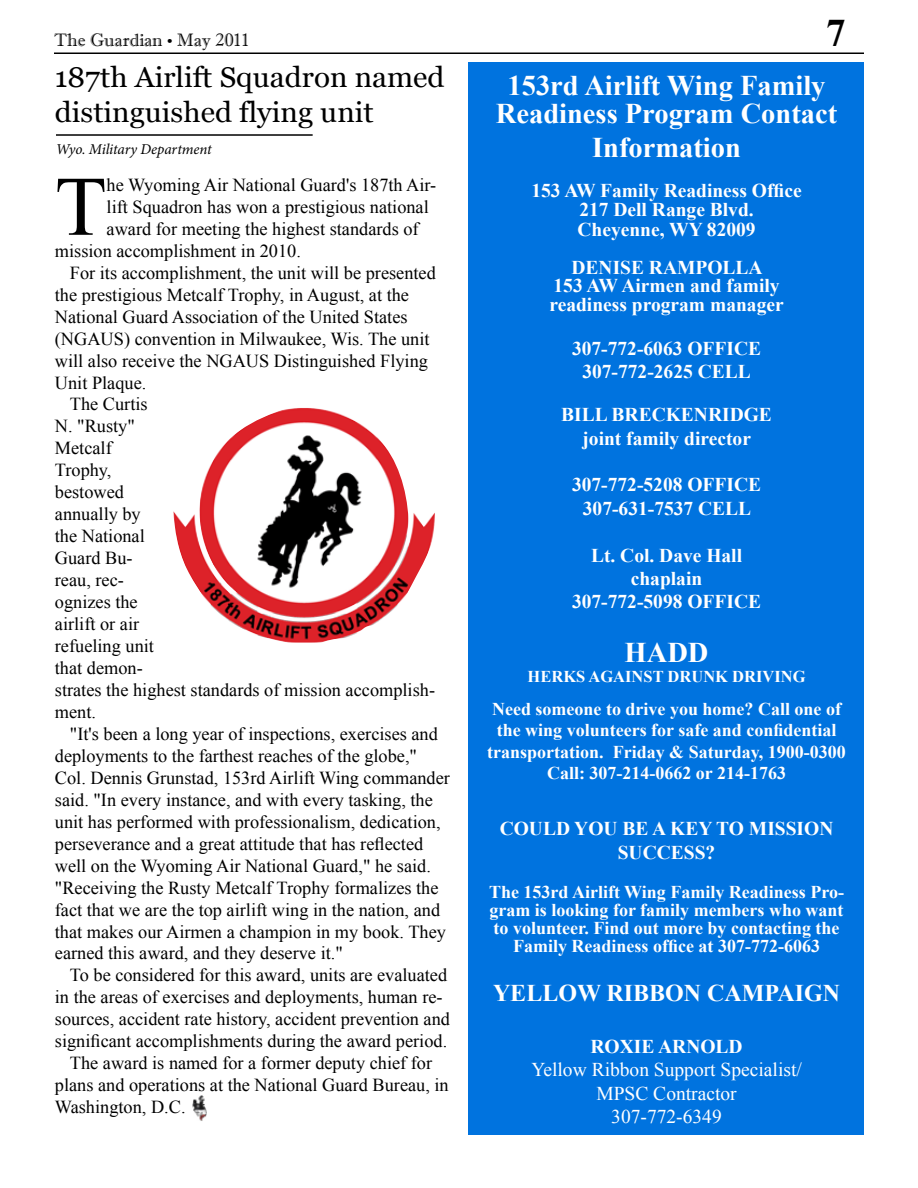
<style>
.page{position:relative;width:918px;height:1188px;background:#fff}
.page>*{position:absolute;margin:0;border:0;box-sizing:border-box;transform-origin:0 0}
.t1{font:84.6px "Times New Roman";color:#000}
.t2{font:700 39px "Times New Roman";color:#000}
.t3{font:700 28.5px/28.5px "Times New Roman";color:#fff;text-align:center}
.t4{font:28.5px/34.2px "Vani";color:#000;scale:1.04 1}
.t5{font:700 24px "Times New Roman";color:#fff}
.t6{font:700 19.5px/23.4px "Times New Roman";color:#fff;text-align:center}
.t7{font:19.5px/23.4px "Times New Roman";color:#fff;text-align:center}
.t8{font:18.3px "Times New Roman";color:#000}
.t9{font:700 18px/21.6px "Times New Roman";color:#fff;text-align:center}
.t10{font:18px "Imprint MT Shadow";color:#000}
.t11{font:700 16.5px "Times New Roman";color:#fff}
.t12{font:italic 15px "Minion Pro";letter-spacing:-.01em;color:#000}
</style>
<div class="page">
<hr style="left:54px;top:52px;width:810px;height:2px;background:#000">
<img style="left:192px;top:1095px;width:15px;height:26px">
<hr style="left:56px;top:134px;width:257px;height:2px;background:#000">
<div style="left:468px;top:62px;width:396px;height:1073px;background:#0073df"></div>
<img style="left:173px;top:408px;width:262px;height:235px">
<p class="t10" style="left:54px;top:29px;width:196px">The Guardian • May 2011</p>
<h3 class="t4" style="left:55px;top:60px;width:376px">187th Airlift Squadron named distinguished flying unit</h3>
<p class="t12" style="left:56px;top:139px;width:157px">Wyo. Military Department</p>
<h1 class="t1" style="left:55px;top:150px;width:53px">T</h1>
<p class="t8" style="left:107px;top:172px;width:331px">he Wyoming Air National Guard's 187th Air-</p>
<p class="t8" style="left:107px;top:194px;width:324px">lift Squadron has won a prestigious national</p>
<p class="t8" style="left:107px;top:216px;width:314px">award for meeting the highest standards of</p>
<p class="t8" style="left:55px;top:238px;width:248px">mission accomplishment in 2010.</p>
<p class="t8" style="left:70px;top:260px;width:367px">For its accomplishment, the unit will be presented</p>
<p class="t8" style="left:55px;top:282px;width:356px">the prestigious Metcalf Trophy, in August, at the</p>
<p class="t8" style="left:55px;top:304px;width:354px">National Guard Association of the United States</p>
<p class="t8" style="left:55px;top:326px;width:376px">(NGAUS) convention in Milwaukee, Wis. The unit</p>
<p class="t8" style="left:55px;top:348px;width:375px">will also receive the NGAUS Distinguished Flying</p>
<p class="t8" style="left:55px;top:370px;width:93px">Unit Plaque.</p>
<p class="t8" style="left:70px;top:392px;width:79px">The Curtis</p>
<p class="t8" style="left:55px;top:414px;width:82px">N. "Rusty"</p>
<p class="t8" style="left:55px;top:436px;width:58px">Metcalf</p>
<p class="t8" style="left:55px;top:458px;width:58px">Trophy,</p>
<p class="t8" style="left:55px;top:480px;width:71px">bestowed</p>
<p class="t8" style="left:55px;top:502px;width:87px">annually by</p>
<p class="t8" style="left:55px;top:524px;width:91px">the National</p>
<p class="t8" style="left:55px;top:546px;width:79px">Guard Bu-</p>
<p class="t8" style="left:55px;top:568px;width:71px">reau, rec-</p>
<p class="t8" style="left:55px;top:590px;width:84px">ognizes the</p>
<p class="t8" style="left:55px;top:612px;width:86px">airlift or air</p>
<p class="t8" style="left:55px;top:634px;width:101px">refueling unit</p>
<p class="t8" style="left:55px;top:656px;width:89px">that demon-</p>
<p class="t8" style="left:55px;top:678px;width:382px">strates the highest standards of mission accomplish-</p>
<p class="t8" style="left:55px;top:700px;width:43px">ment.</p>
<p class="t8" style="left:70px;top:721px;width:370px">"It's been a long year of inspections, exercises and</p>
<p class="t8" style="left:55px;top:743px;width:364px">deployments to the farthest reaches of the globe,"</p>
<p class="t8" style="left:55px;top:765px;width:397px">Col. Dennis Grunstad, 153rd Airlift Wing commander</p>
<p class="t8" style="left:55px;top:787px;width:379px">said. "In every instance, and with every tasking, the</p>
<p class="t8" style="left:55px;top:809px;width:387px">unit has performed with professionalism, dedication,</p>
<p class="t8" style="left:55px;top:831px;width:370px">perseverance and a great attitude that has reflected</p>
<p class="t8" style="left:55px;top:853px;width:378px">well on the Wyoming Air National Guard," he said.</p>
<p class="t8" style="left:55px;top:875px;width:385px">"Receiving the Rusty Metcalf Trophy formalizes the</p>
<p class="t8" style="left:55px;top:897px;width:387px">fact that we are the top airlift wing in the nation, and</p>
<p class="t8" style="left:55px;top:919px;width:393px">that makes our Airmen a champion in my book. They</p>
<p class="t8" style="left:55px;top:941px;width:289px">earned this award, and they deserve it."</p>
<p class="t8" style="left:70px;top:963px;width:379px">To be considered for this award, units are evaluated</p>
<p class="t8" style="left:55px;top:985px;width:389px">in the areas of exercises and deployments, human re-</p>
<p class="t8" style="left:55px;top:1007px;width:397px">sources, accident rate history, accident prevention and</p>
<p class="t8" style="left:55px;top:1029px;width:394px">significant accomplishments during the award period.</p>
<p class="t8" style="left:70px;top:1051px;width:364px">The award is named for a former deputy chief for</p>
<p class="t8" style="left:55px;top:1073px;width:395px">plans and operations at the National Guard Bureau, in</p>
<p class="t8" style="left:55px;top:1095px;width:132px">Washington, D.C.</p>
<h2 class="t2" style="left:826px;top:6px;width:21px">7</h2>
<h3 class="t3" style="left:496px;top:70px;width:343px">153rd Airlift Wing Family<br>Readiness Program Contact</h3>
<h3 class="t3" style="left:592px;top:133px;width:150px">Information</h3>
<p class="t6" style="left:531px;top:180px;width:272px;line-height:19.5px">153 AW Family Readiness Office<br>217 Dell Range Blvd.<br>Cheyenne, WY 82009</p>
<p class="t6" style="left:554px;top:258px;width:228px;line-height:18px">DENISE RAMPOLLA<br>153 AW Airmen and family</p>
<p class="t6" style="left:549px;top:293px;width:236px">readiness program manager</p>
<p class="t6" style="left:572px;top:336px;width:191px">307-772-6063 OFFICE<br>307-772-2625 CELL</p>
<p class="t6" style="left:561px;top:402px;width:212px">BILL BRECKENRIDGE joint family director</p>
<p class="t6" style="left:572px;top:473px;width:191px">307-772-5208 OFFICE<br>307-631-7537 CELL</p>
<p class="t6" style="left:572px;top:543px;width:191px">Lt. Col. Dave Hall chaplain<br>307-772-5098 OFFICE</p>
<h3 class="t3" style="left:625px;top:638px;width:85px">HADD</h3>
<p class="t11" style="left:528px;top:665px;width:279px">HERKS AGAINST DRUNK DRIVING</p>
<p class="t9" style="left:487px;top:697px;width:360px">Need someone to drive you home? Call one of the wing volunteers for safe and confidential transportation. Friday &amp; Saturday, 1900-0300<br>Call: 307-214-0662 or 214-1763</p>
<p class="t6" style="left:500px;top:816px;width:335px">COULD YOU BE A KEY TO MISSION<br>SUCCESS?</p>
<p class="t9" style="left:489px;top:883px;width:356px;line-height:18px">The 153rd Airlift Wing Family Readiness Pro&shy;gram is looking for family members who want to volunteer. Find out more by contacting the Family Readiness office at 307-772-6063</p>
<h3 class="t5" style="left:493px;top:976px;width:37px">Yellow</h3>
<h3 class="t5" style="left:607px;top:976px;width:34px">Ribbon</h3>
<h3 class="t5" style="left:707px;top:976px;width:35px">Campaign</h3>
<p class="t6" style="left:590px;top:1034px;width:97px">Roxie Arnold</p>
<p class="t7" style="left:531px;top:1058px;width:272px">Yellow Ribbon Support Specialist/<br>MPSC Contractor<br>307-772-6349</p>
</div>
